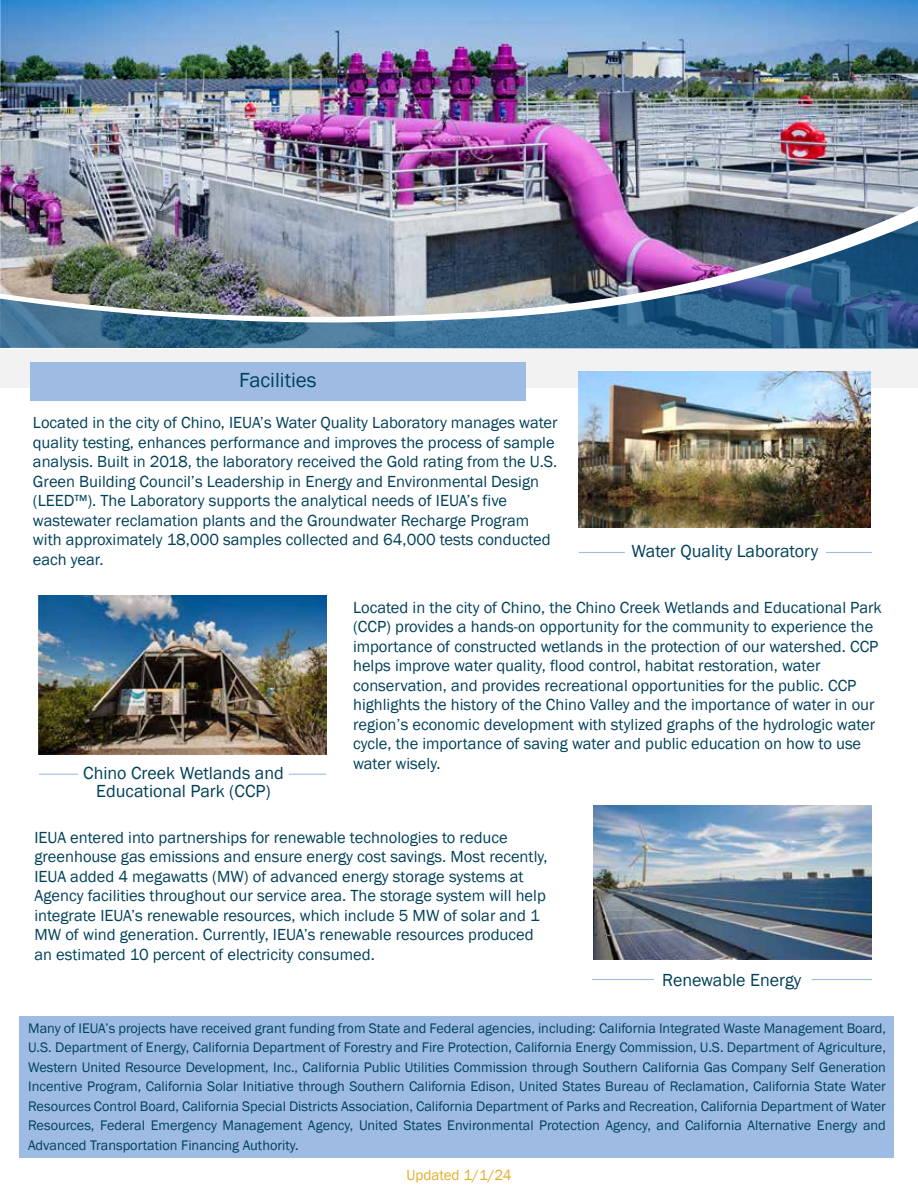
<style>
.page{position:relative;width:918px;height:1188px;background:#fff}
.page>*{position:absolute;margin:0;border:0;box-sizing:border-box;transform-origin:0 0}
.t1{font:21px "Franklin Gothic";color:#004159}
.t2{font:18px/18px "Franklin Gothic";color:#004159;text-align:center}
.t3{font:16.5px/19.5px "Franklin Gothic";color:#004159}
.t4{font:15px "Franklin Gothic";color:#e2af2c}
.t5{font:14.25px/19.5px "Franklin Gothic";color:#004159;text-align:justify}
</style>
<div class="page">
<div style="left:20px;top:1016px;width:874px;height:142px;background:#9ebce3"></div>
<img style="left:0;top:0;width:918px;height:206px">
<svg style="left:0;top:324px;width:918px;height:25px;background:#3a6e92"></svg>
<img style="left:0;top:206px;width:918px;height:118px">
<div style="left:0;top:349px;width:918px;height:38px;background:#f2f2f2"></div>
<img style="left:593px;top:806px;width:279px;height:153px">
<img style="left:39px;top:595px;width:287px;height:160px">
<div style="left:30px;top:362px;width:496px;height:38px;background:#9ebce3"></div>
<img style="left:579px;top:372px;width:292px;height:155px">
<hr style="left:826px;top:552px;width:46px;height:1px;background:#9ebce3">
<hr style="left:579px;top:552px;width:46px;height:1px;background:#9ebce3">
<hr style="left:289px;top:774px;width:37px;height:1px;background:#9ebce3">
<hr style="left:39px;top:774px;width:39px;height:1px;background:#9ebce3">
<hr style="left:812px;top:979px;width:60px;height:1px;background:#9ebce3">
<hr style="left:592px;top:979px;width:62px;height:1px;background:#9ebce3">
<p class="t1" style="left:239px;top:367px;width:79px">Facilities</p>
<p class="t3" style="left:33px;top:414px;width:526px">Located in the city of Chino, IEUA’s Water Quality Laboratory manages water quality testing, enhances performance and improves the process of sample analysis. Built in 2018, the laboratory received the Gold rating from the U.S.<br>Green Building Council’s Leadership in Energy and Environmental Design (LEED™). The Laboratory supports the analytical needs of IEUA’s five wastewater reclamation plants and the Groundwater Recharge Program with approximately 18,000 samples collected and 64,000 tests conducted each year.</p>
<p class="t3" style="left:353px;top:598px;width:530px">Located in the city of Chino, the Chino Creek Wetlands and Educational Park (CCP) provides a hands-on opportunity for the community to experience the importance of constructed wetlands in the protection of our watershed. CCP helps improve water quality, flood control, habitat restoration, water conservation, and provides recreational opportunities for the public. CCP highlights the history of the Chino Valley and the importance of water in our region’s economic development with stylized graphs of the hydrologic water cycle, the importance of saving water and public education on how to use water wisely.</p>
<p class="t2" style="left:632px;top:542px;width:188px">Water Quality Laboratory</p>
<p class="t2" style="left:83px;top:764px;width:202px">Chino Creek Wetlands and<br>Educational Park (CCP)</p>
<p class="t3" style="left:34px;top:828px;width:515px">IEUA entered into partnerships for renewable technologies to reduce greenhouse gas emissions and ensure energy cost savings. Most recently, IEUA added 4 megawatts (MW) of advanced energy storage systems at Agency facilities throughout our service area. The storage system will help integrate IEUA’s renewable resources, which include 5 MW of solar and 1<br>MW of wind generation. Currently, IEUA’s renewable resources produced an estimated 10 percent of electricity consumed.</p>
<p class="t2" style="left:662px;top:972px;width:141px">Renewable Energy</p>
<p class="t5" style="left:28px;top:1019px;width:859px">Many of IEUA’s projects have received grant funding from State and Federal agencies, including: California Integrated Waste Management Board, U.S. Department of Energy, California Department of Forestry and Fire Protection, California Energy Commission, U.S. Department of Agriculture, Western United Resource Development, Inc., California Public Utilities Commission through Southern California Gas Company Self Generation Incentive Program, California Solar Initiative through Southern California Edison, United States Bureau of Reclamation, California State Water Resources Control Board, California Special Districts Association, California Department of Parks and Recreation, California Department of Water Resources, Federal Emergency Management Agency, United States Environmental Protection Agency, and California Alternative Energy and Advanced Transportation Financing Authority.</p>
<p class="t4" style="left:406px;top:1166px;width:107px">Updated 1/1/24</p>
</div>
